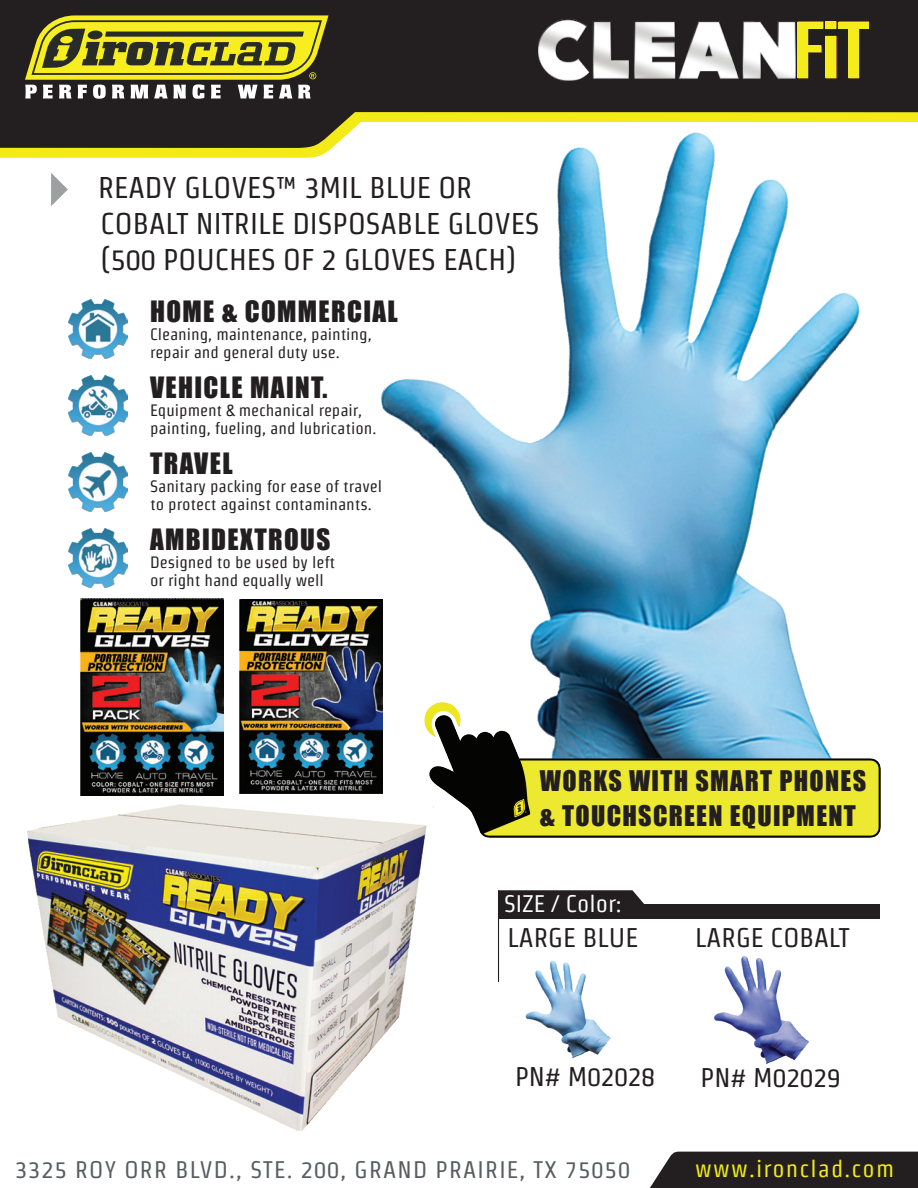
<style>
.page{position:relative;width:918px;height:1188px;background:#fff}
.page>*{position:absolute;margin:0;border:0;box-sizing:border-box;transform-origin:0 0}
.t1{font:30px/35.8px "Strait";color:#231f20}
.t2{font:27px "Impact";letter-spacing:.05em;color:#231f20}
.t3{font:27px "Strait";color:#231f20}
.t4{font:26.1px/34.5px "Impact";letter-spacing:.05em;color:#231f20}
.t5{font:24px "Strait";letter-spacing:.05em;color:#585c62}
.t6{font:24px "Strait";letter-spacing:.05em;color:#f2eb17}
.t7{font:24px "Strait";color:#fff}
.t8{font:16.5px/18px "Strait";color:#231f20}
</style>
<div class="page">
<img style="left:27px;top:804px;width:391px;height:327px">
<svg style="left:51px;top:173px;width:17px;height:33px"></svg>
<img style="left:264px;top:158px;width:617px;height:728px">
<img style="left:68px;top:299px;width:60px;height:60px">
<img style="left:68px;top:452px;width:60px;height:60px">
<img style="left:714px;top:956px;width:95px;height:108px">
<img style="left:525px;top:960px;width:86px;height:99px">
<img style="left:424px;top:702px;width:456px;height:135px">
<div style="left:533px;top:770px;width:335px;height:57px;background:#ece930"></div>
<img style="left:68px;top:528px;width:60px;height:60px">
<img style="left:68px;top:376px;width:60px;height:59px">
<div style="left:499px;top:905px;width:381px;height:14px;background:#231f20"></div>
<svg style="left:499px;top:890px;width:151px;height:15px;background:#363233"></svg>
<hr style="left:498px;top:890px;width:1px;height:92px;background:#231f20">
<img style="left:80px;top:599px;width:144px;height:196px">
<img style="left:239px;top:600px;width:143px;height:194px">
<div style="left:650px;top:1152px;width:268px;height:36px;background:#231f20"></div>
<svg style="left:0;top:148px;width:715px;height:10px"></svg>
<svg style="left:0;top:0;width:918px;height:148px;fill:#231f20"></svg>
<svg style="left:25px;top:15px;width:304px;height:84px;background:#979233"></svg>
<img style="left:538px;top:20px;width:330px;height:61px">
<div style="left:848px;top:24px;width:10px;height:54px;background:#f4ec1d"></div>
<div style="left:838px;top:22px;width:30px;height:7px;background:#f4ec1d"></div>
<div style="left:825px;top:36px;width:11px;height:42px;background:#f4ec1d"></div>
<div style="left:825px;top:22px;width:11px;height:7px;background:#f4ec1d"></div>
<div style="left:797px;top:22px;width:26px;height:7px;background:#f4ec1d"></div>
<div style="left:797px;top:27px;width:11px;height:51px;background:#f4ec1d"></div>
<div style="left:807px;top:46px;width:14px;height:6px;background:#f4ec1d"></div>
<h1 class="t1" style="left:98px;top:170px;width:376px">READY GLOVES™ 3MIL BLUE OR</h1>
<h1 class="t1" style="left:101px;top:206px;width:441px">COBALT NITRILE DISPOSABLE GLOVES (500 POUCHES OF 2 GLOVES EACH)</h1>
<h2 class="t2" style="left:150px;top:290px;width:249px">HOME &amp; COMMERCIAL</h2>
<p class="t8" style="left:150px;top:325px;width:223px">Cleaning, maintenance, painting, repair and general duty use.</p>
<h2 class="t2" style="left:150px;top:366px;width:179px">VEHICLE MAINT.</h2>
<p class="t8" style="left:150px;top:401px;width:228px">Equipment &amp; mechanical repair, painting, fueling, and lubrication.</p>
<h2 class="t2" style="left:150px;top:442px;width:84px">TRAVEL</h2>
<p class="t8" style="left:150px;top:477px;width:233px">Sanitary packing for ease of travel to protect against contaminants.</p>
<h2 class="t2" style="left:150px;top:519px;width:182px">AMBIDEXTROUS</h2>
<p class="t8" style="left:150px;top:553px;width:187px">Designed to be used by left or right hand equally well</p>
<h3 class="t4" style="left:540px;top:763px;width:328px">WORKS WITH SMART PHONES &amp; TOUCHSCREEN EQUIPMENT</h3>
<h3 class="t7" style="left:504px;top:890px;width:119px">SIZE / Color:</h3>
<h2 class="t3" style="left:508px;top:923px;width:132px">LARGE BLUE</h2>
<h2 class="t3" style="left:695px;top:923px;width:156px">LARGE COBALT</h2>
<h2 class="t3" style="left:515px;top:1062px;width:141px">PN# M02028</h2>
<h2 class="t3" style="left:701px;top:1063px;width:141px">PN# M02029</h2>
<h3 class="t5" style="left:15px;top:1156px;width:616px">3325 ROY ORR BLVD., STE. 200, GRAND PRAIRIE, TX 75050</h3>
<h3 class="t6" style="left:695px;top:1155px;width:200px">www.ironclad.com</h3>
</div>
